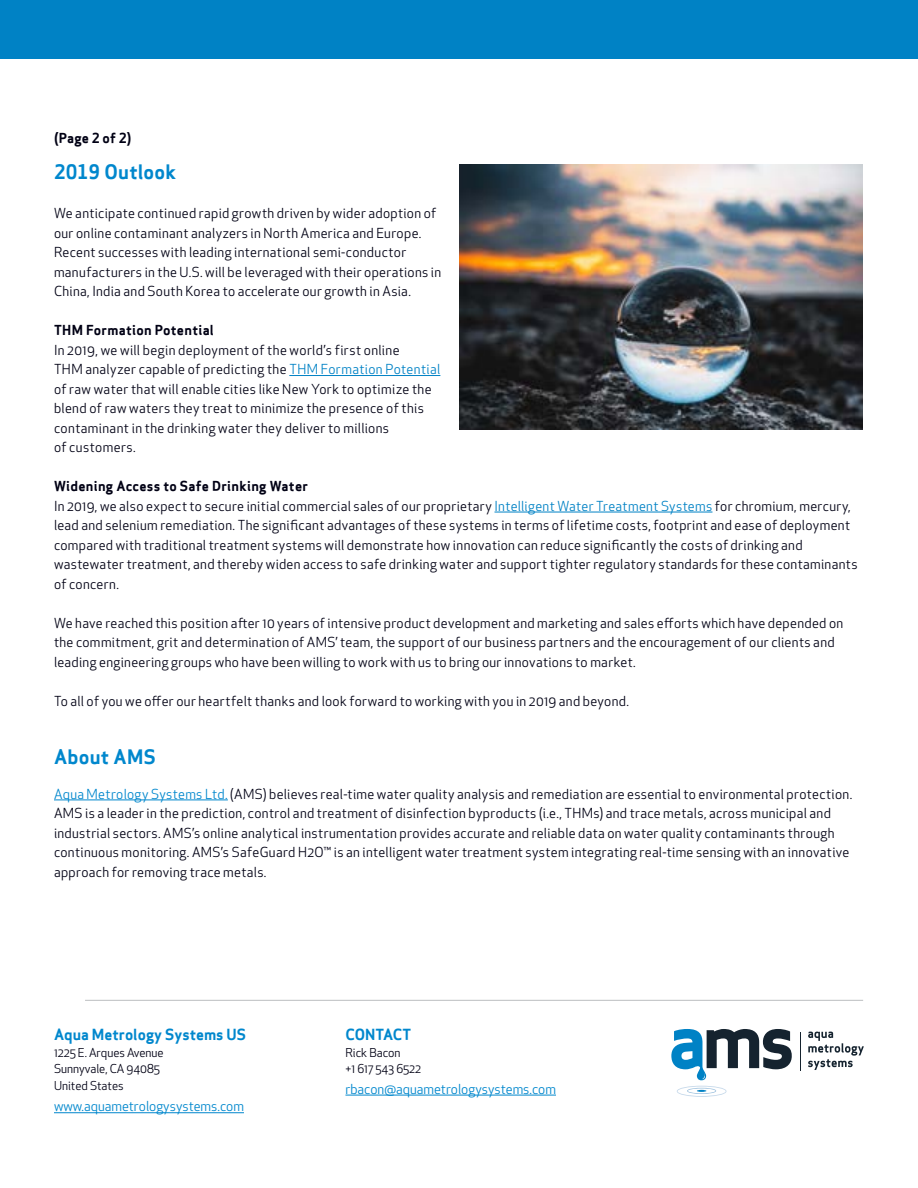
<style>
.page{position:relative;width:918px;height:1188px;background:#fff}
.page>*{position:absolute;margin:0;border:0;box-sizing:border-box;transform-origin:0 0}
.t1{font:700 19.5px "Apex Sans";letter-spacing:.01em;color:#0087cd}
.t2{font:700 15px "Apex Sans";color:#0087cd}
.t3{font:13.5px/19.5px "Apex New";letter-spacing:.025em;color:#000014}
.t4{font:700 13.5px "Apex Sans";letter-spacing:.02em;color:#000014}
.t5{font:13.5px "Apex New";color:#0087cd}
.t6{font:12px/16.5px "Apex New";color:#000014}
.s1{color:#0082c5}
.s2{color:#0087cd}
</style>
<div class="page">
<hr style="left:289px;top:375px;width:151px;height:1px;background:#0082c5">
<hr style="left:495px;top:512px;width:217px;height:1px;background:#0082c5">
<hr style="left:54px;top:800px;width:174px;height:1px;background:#0087cd">
<hr style="left:801px;top:1032px;width:1px;height:39px;background:#15232f">
<svg style="left:808px;top:1032px;width:56px;height:38px"></svg>
<svg style="left:677px;top:1086px;width:50px;height:11px"></svg>
<svg style="left:671px;top:1029px;width:121px;height:51px"></svg>
<hr style="left:85px;top:1000px;width:778px;height:1px;background:#bcbec0">
<hr style="left:345px;top:1095px;width:211px;height:1px;background:#0087cd">
<hr style="left:54px;top:1112px;width:190px;height:1px;background:#0087cd">
<div style="left:0;top:0;width:918px;height:58px;background:#0082c5"></div>
<img style="left:460px;top:165px;width:402px;height:264px">
<p class="t4" style="left:54px;top:129px;width:79px">(Page 2 of 2)</p>
<h1 class="t1" style="left:54px;top:159px;width:124px">2019 Outlook</h1>
<p class="t3" style="left:54px;top:204px;width:389px">We anticipate continued rapid growth driven by wider adoption of our online contaminant analyzers in North America and Europe.<br>Recent successes with leading international semi-conductor manufacturers in the U.S. will be leveraged with their operations in China, India and South Korea to accelerate our growth in Asia.</p>
<p class="t4" style="left:54px;top:321px;width:162px">THM Formation Potential</p>
<p class="t3" style="left:54px;top:340px;width:388px">In 2019, we will begin deployment of the world’s first online<br>THM analyzer capable of predicting the <span class="s1">THM Formation Potential </span>of raw water that will enable cities like New York to optimize the blend of raw waters they treat to minimize the presence of this contaminant in the drinking water they deliver to millions<br>of customers.</p>
<p class="t4" style="left:54px;top:477px;width:256px">Widening Access to Safe Drinking Water</p>
<p class="t3" style="left:54px;top:496px;width:805px">In 2019, we also expect to secure initial commercial sales of our proprietary <span class="s1">Intelligent Water Treatment Systems</span> for chromium, mercury, lead and selenium remediation. The significant advantages of these systems in terms of lifetime costs, footprint and ease of deployment compared with traditional treatment systems will demonstrate how innovation can reduce significantly the costs of drinking and wastewater treatment, and thereby widen access to safe drinking water and support tighter regulatory standards for these contaminants of concern.</p>
<p class="t3" style="left:54px;top:613px;width:791px">We have reached this position after 10 years of intensive product development and marketing and sales efforts which have depended on the commitment, grit and determination of AMS’ team, the support of our business partners and the encouragement of our clients and leading engineering groups who have been willing to work with us to bring our innovations to market.</p>
<p class="t3" style="left:54px;top:691px;width:577px">To all of you we offer our heartfelt thanks and look forward to working with you in 2019 and beyond.</p>
<h1 class="t1" style="left:54px;top:744px;width:103px">About AMS</h1>
<p class="t3" style="left:54px;top:784px;width:800px"><span class="s2">Aqua Metrology Systems Ltd.</span> (AMS) believes real-time water quality analysis and remediation are essential to environmental protection.<br>AMS is a leader in the prediction, control and treatment of disinfection byproducts (i.e., THMs) and trace metals, across municipal and industrial sectors. AMS’s online analytical instrumentation provides accurate and reliable data on water quality contaminants through continuous monitoring. AMS’s SafeGuard H2O™ is an intelligent water treatment system integrating real-time sensing with an innovative approach for removing trace metals.</p>
<p class="t2" style="left:54px;top:1025px;width:194px">Aqua Metrology Systems US</p>
<p class="t6" style="left:54px;top:1044px;width:111px">1225 E. Arques Avenue<br>Sunnyvale, CA 94085<br>United States</p>
<p class="t5" style="left:54px;top:1098px;width:191px">www.aquametrologysystems.com</p>
<p class="t2" style="left:345px;top:1025px;width:67px">CONTACT</p>
<p class="t6" style="left:345px;top:1044px;width:77px">Rick Bacon<br>+1 617 543 6522</p>
<p class="t5" style="left:345px;top:1080px;width:212px">rbacon@aquametrologysystems.com</p>
</div>
